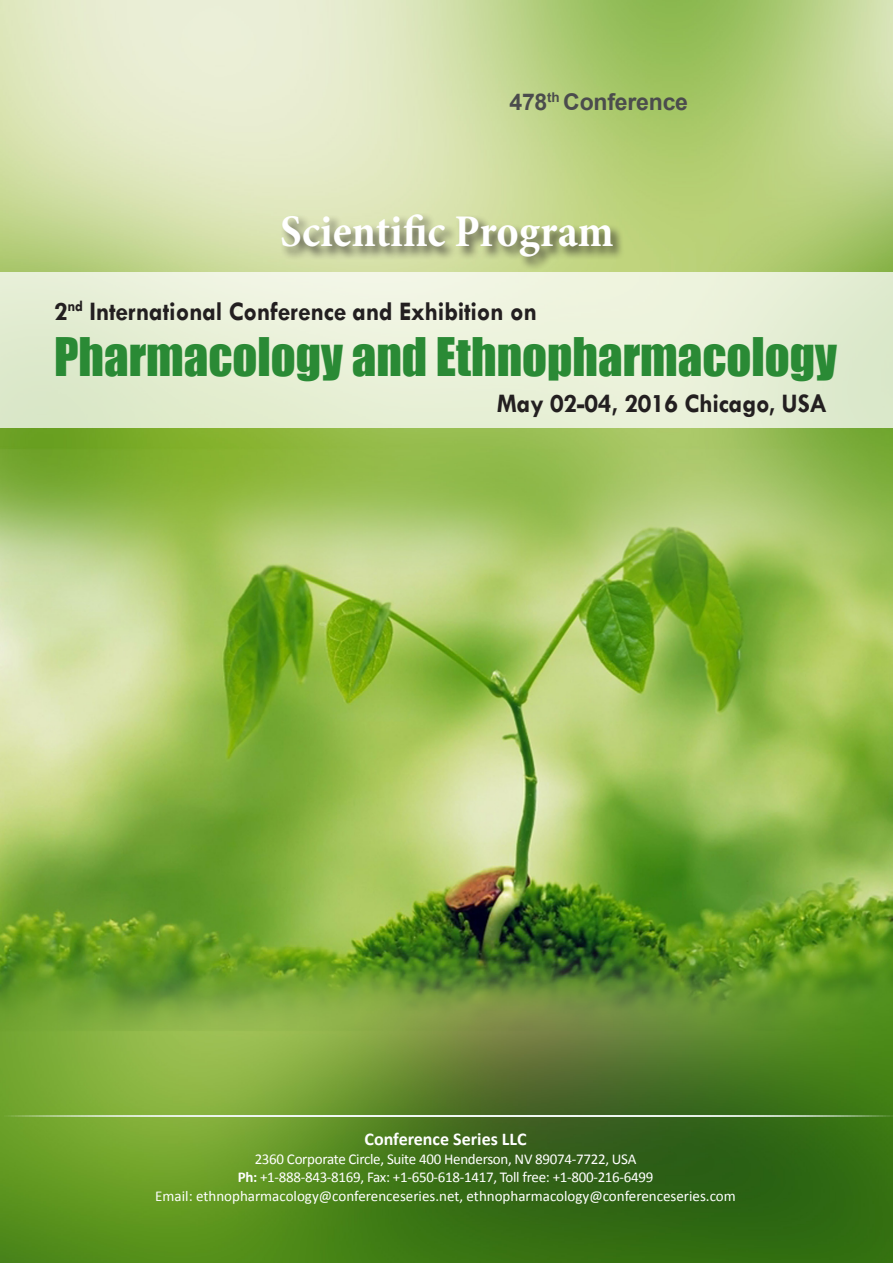
<style>
.page{position:relative;width:893px;height:1263px;background:#fff}
.page>*{position:absolute;margin:0;border:0;box-sizing:border-box;transform-origin:0 0}
.t1{font:48.9px "Impact";color:#2a8a35}
.t2{font:700 condensed 45.9px "Minion Pro";color:#fff}
.t3{font:700 27px "Tw Cen";letter-spacing:-.01em;color:#231f20;scale:.95 1}
.t4{font:700 23.1px "Arial";letter-spacing:-.01em;color:#4b4c4d}
.t5{font:700 18px "Calibri";color:#fff}
.t6{font:15px "Calibri";letter-spacing:-.02em;color:#fff}
.t7{font:15px "Calibri";color:#fff}
.s1{font-weight:700}
</style>
<div class="page">
<img style="left:0;top:0;width:893px;height:1263px">
<div style="left:280px;top:213px;width:346px;height:58px;background:#231f20;opacity:.75"></div>
<hr style="left:0;top:1115px;width:893px;height:2px;background:#f0f8f3">
<div style="left:0;top:273px;width:893px;height:155px;background:linear-gradient(to bottom,#edf3df,#e1eccf)"></div>
<p class="t4" style="left:509px;top:86px;width:180px">478<sup>th</sup> Conference</p>
<p class="t2" style="left:280px;top:200px;width:335px">Scientific Program</p>
<p class="t3" style="left:54px;top:295px;width:510px">2<sup>nd</sup> International Conference and Exhibition on</p>
<p class="t1" style="left:54px;top:319px;width:785px">Pharmacology and Ethnopharmacology</p>
<p class="t3" style="left:497px;top:387px;width:349px">May 02-04, 2016 Chicago, USA</p>
<p class="t5" style="left:364px;top:1127px;width:164px">Conference Series LLC</p>
<p class="t6" style="left:255px;top:1149px;width:383px">2360 Corporate Circle, Suite 400 Henderson, NV 89074-7722, USA</p>
<p class="t6" style="left:238px;top:1167px;width:417px"><span class="s1">Ph:</span> +1-888-843-8169, Fax: +1-650-618-1417, Toll free: +1-800-216-6499</p>
<p class="t7" style="left:155px;top:1186px;width:582px">Email: ethnopharmacology@conferenceseries.net, ethnopharmacology@conferenceseries.com</p>
</div>
